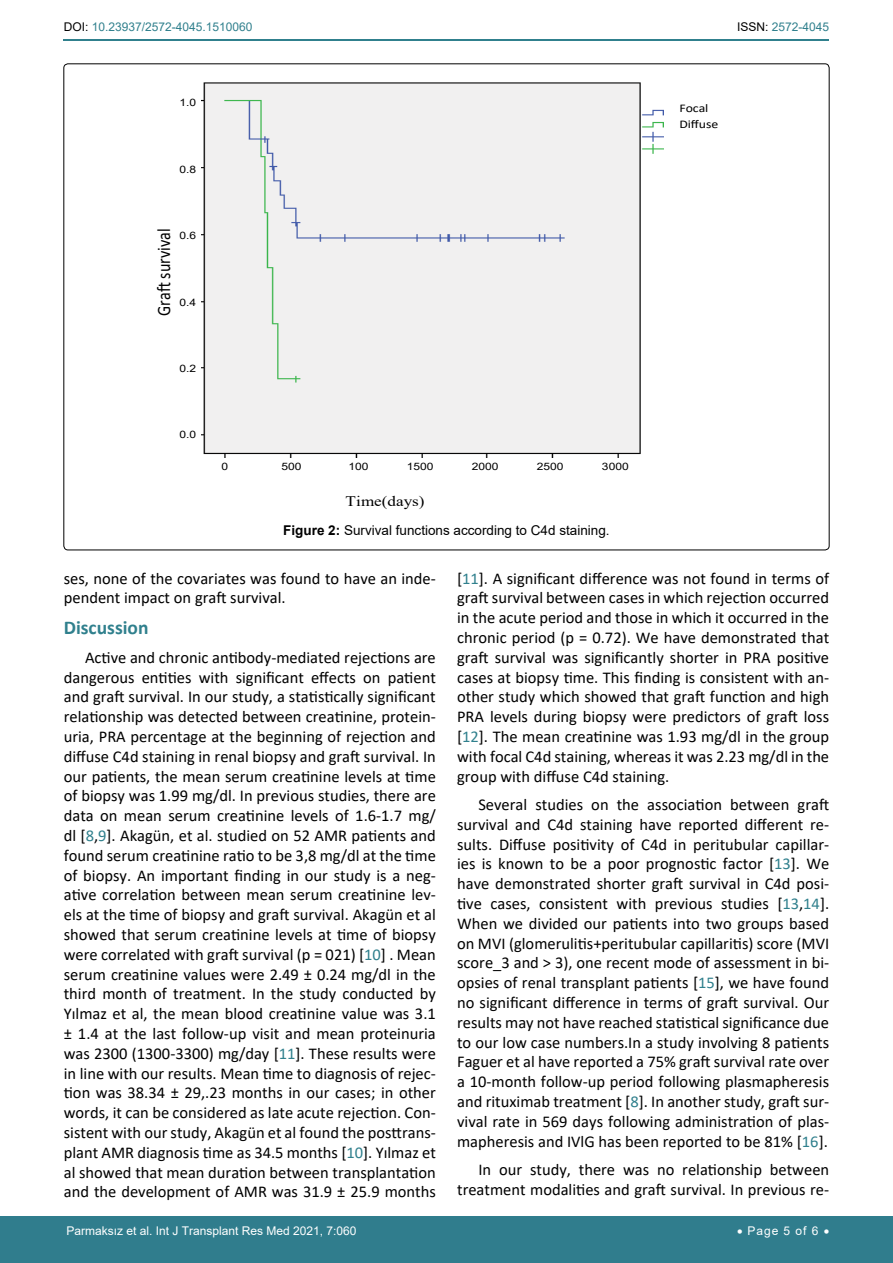
<style>
.page{position:relative;width:893px;height:1263px;background:#fff}
.page>*{position:absolute;margin:0;border:0;box-sizing:border-box;transform-origin:0 0}
.t1{font:700 19.5px "Calibri";color:#30808d}
.t2{font:18.9px "Calibri";color:#010101;scale:.85 1}
.t3{font:16.5px/19.8px "Calibri";color:#000;text-align:justify}
.t4{font:14.55px "Times New Roman";color:#010101;scale:1.17 1}
.t5{font:13.5px "Arial";color:#000}
.t6{font:12px "Arial";color:#fff}
.t7{font:12px "Arial";color:#30808d}
.t8{font:11.7px/16.4px "Calibri";letter-spacing:-.005em;color:#010101;scale:1.17 1}
.t9{font:10.2px "Arial";color:#000;scale:1.17 1}
.s1{color:#000}
.s2{font-weight:700}
.s3{color:#30808d}
</style>
<div class="page">
<hr style="left:64px;top:40px;width:765px;height:1px;background:#30808d">
<div style="left:0;top:1217px;width:893px;height:46px;background:#307d8d"></div>
<img style="left:201px;top:82px;width:462px;height:376px">
<p class="t7" style="left:64px;top:19px;width:190px"><span class="s1">DOI:</span> 10.23937/2572-4045.1510060</p>
<p class="t7" style="left:737px;top:19px;width:94px"><span class="s1">ISSN:</span> 2572-4045</p>
<p class="t9" style="left:180px;top:96px;width:16px">1.0</p>
<p class="t9" style="left:180px;top:162px;width:16px">0.8</p>
<p class="t2" style="left:151px;top:316px;width:104px;rotate:-90deg">Gra survival</p>
<p class="t9" style="left:180px;top:228px;width:16px">0.6</p>
<p class="t9" style="left:180px;top:295px;width:16px">0.4</p>
<p class="t9" style="left:180px;top:361px;width:16px">0.2</p>
<p class="t9" style="left:180px;top:428px;width:16px">0.0</p>
<p class="t9" style="left:222px;top:459px;width:7px">0</p>
<p class="t9" style="left:282px;top:459px;width:19px">500</p>
<p class="t9" style="left:348px;top:459px;width:19px">100</p>
<p class="t9" style="left:407px;top:459px;width:24px">1500</p>
<p class="t9" style="left:472px;top:459px;width:24px">2000</p>
<p class="t9" style="left:537px;top:459px;width:24px">2500</p>
<p class="t9" style="left:602px;top:459px;width:24px">3000</p>
<p class="t4" style="left:346px;top:491px;width:69px">Time(days)</p>
<p class="t5" style="left:283px;top:521px;width:328px"><span class="s2">Figure 2:</span> Survival functions according to C4d staining.</p>
<p class="t8" style="left:679px;top:99px;width:35px">Focal<br>Diffuse</p>
<p class="t3" style="left:64px;top:568px;width:374px">ses, none of the covariates was found to have an inde&shy;pendent impact on graft survival.</p>
<p class="t1" style="left:64px;top:614px;width:86px">Discussion</p>
<p class="t3" style="left:64px;top:647px;width:374px;text-indent:21px">Active and chronic antibody-mediated rejections are dangerous entities with significant effects on patient and graft survival. In our study, a statistically significant relationship was detected between creatinine, protein&shy;uria, PRA percentage at the beginning of rejection and diffuse C4d staining in renal biopsy and graft survival. In our patients, the mean serum creatinine levels at time of biopsy was 1.99 mg/dl. In previous studies, there are data on mean serum creatinine levels of 1.6-1.7 mg/ dl [<span class="s3">8</span>,<span class="s3">9</span>]. Akagün, et al. studied on 52 AMR patients and found serum creatinine ratio to be 3,8 mg/dl at the time of biopsy. An important finding in our study is a neg&shy;ative correlation between mean serum creatinine lev&shy;els at the time of biopsy and graft survival. Akagün et al showed that serum creatinine levels at time of biopsy were correlated with graft survival (p = 021) [<span class="s3">10</span>] . Mean serum creatinine values were 2.49 ± 0.24 mg/dl in the third month of treatment. In the study conducted by Yılmaz et al, the mean blood creatinine value was 3.1 ± 1.4 at the last follow-up visit and mean proteinuria was 2300 (1300-3300) mg/day [<span class="s3">11</span>]. These results were in line with our results. Mean time to diagnosis of rejec&shy;tion was 38.34 ± 29,.23 months in our cases; in other words, it can be considered as late acute rejection. Con&shy;sistent with our study, Akagün et al found the posttrans&shy;plant AMR diagnosis time as 34.5 months [<span class="s3">10</span>]. Yılmaz et al showed that mean duration between transplantation and the development of AMR was 31.9 ± 25.9 months</p>
<p class="t3" style="left:457px;top:568px;width:374px">[<span class="s3">11</span>]. A significant difference was not found in terms of graft survival between cases in which rejection occurred in the acute period and those in which it occurred in the chronic period (p = 0.72). We have demonstrated that graft survival was significantly shorter in PRA positive cases at biopsy time. This finding is consistent with an&shy;other study which showed that graft function and high PRA levels during biopsy were predictors of graft loss [<span class="s3">12</span>]. The mean creatinine was 1.93 mg/dl in the group with focal C4d staining, whereas it was 2.23 mg/dl in the group with diffuse C4d staining.</p>
<p class="t3" style="left:457px;top:794px;width:374px;text-indent:21px">Several studies on the association between graft survival and C4d staining have reported different re&shy;sults. Diffuse positivity of C4d in peritubular capillar&shy;ies is known to be a poor prognostic factor [<span class="s3">13</span>]. We have demonstrated shorter graft survival in C4d posi&shy;tive cases, consistent with previous studies [<span class="s3">13</span>,<span class="s3">14</span>].<br>When we divided our patients into two groups based on MVI (glomerulitis+peritubular capillaritis) score (MVI score_3 and &gt; 3), one recent mode of assessment in bi&shy;opsies of renal transplant patients [<span class="s3">15</span>], we have found no significant difference in terms of graft survival. Our results may not have reached statistical significance due to our low case numbers.In a study involving 8 patients Faguer et al have reported a 75% graft survival rate over a 10-month follow-up period following plasmapheresis and rituximab treatment [<span class="s3">8</span>]. In another study, graft sur&shy;vival rate in 569 days following administration of plas&shy;mapheresis and IVlG has been reported to be 81% [<span class="s3">16</span>].</p>
<p class="t3" style="left:457px;top:1159px;width:374px;text-align:right">In our study, there was no relationship between treatment modalities and graft survival. In previous re-</p>
<p class="t6" style="left:66px;top:1223px;width:292px">Parmaksız et al. Int J Transplant Res Med 2021, 7:060</p>
<p class="t6" style="left:737px;top:1223px;width:94px">• Page 5 of 6 •</p>
</div>
